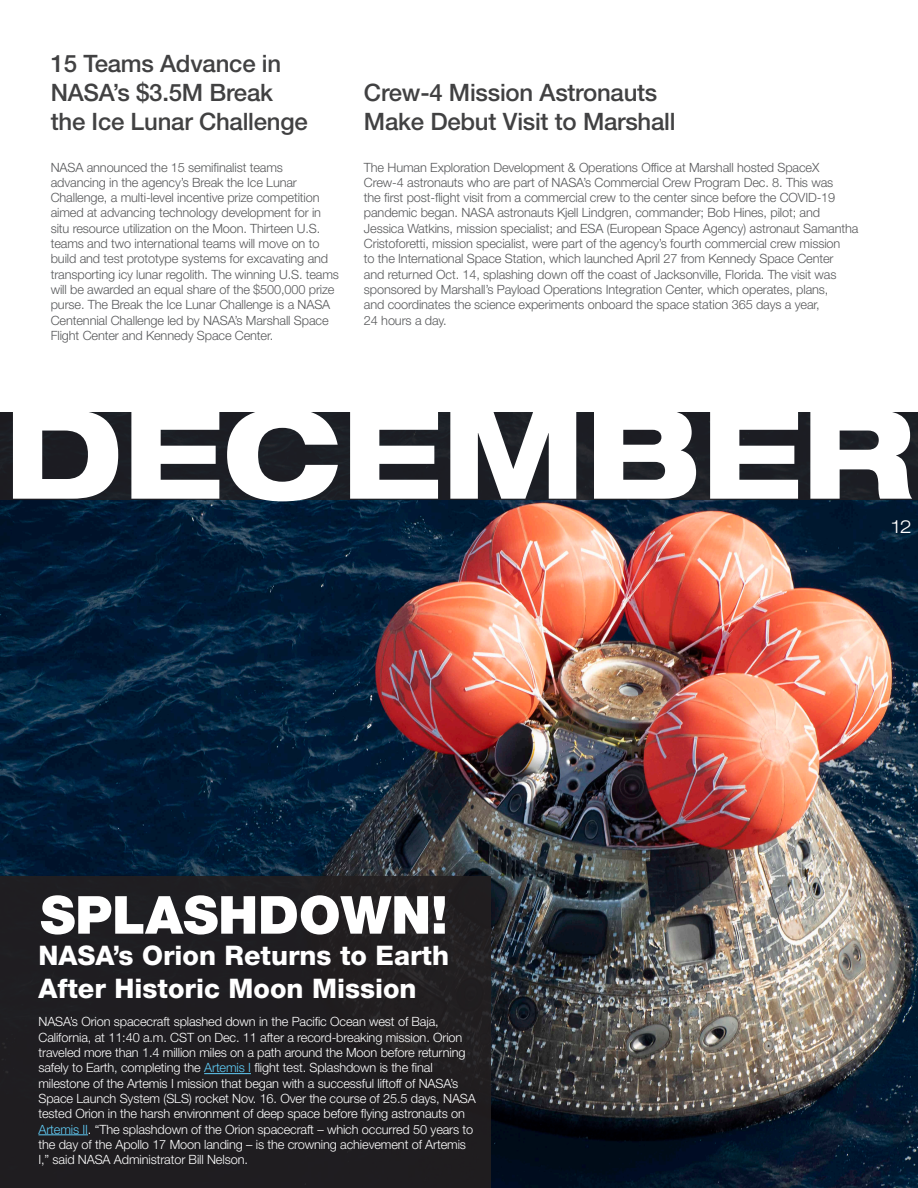
<style>
.page{position:relative;width:918px;height:1188px;background:#fff}
.page>*{position:absolute;margin:0;border:0;box-sizing:border-box;transform-origin:0 0}
.t1{font:800 expanded 123px "Helvetica Neue LT Std";color:#fff}
.t2{font:900 52.5px "Helvetica Neue LT Std";color:#fff}
.t3{font:800 27px/32.4px "Helvetica Neue LT Std";color:#fff}
.t4{font:500 24px/28.8px "Helvetica Neue LT Std";letter-spacing:-.01em;color:#414142}
.t5{font:300 expanded 18px "Helvetica Neue LT Std";color:#fff}
.t6{font:300 12.75px/15.3px "Helvetica Neue LT Std";letter-spacing:-.01em;color:#58595b}
.t7{font:300 12.75px/15.3px "Helvetica Neue LT Std";letter-spacing:-.01em;color:#fff}
.s1{color:#60ccf6}
</style>
<div class="page">
<img style="left:0;top:500px;width:918px;height:688px">
<div style="left:0;top:412px;width:918px;height:88px;background:#1c1e24"></div>
<div style="left:0;top:877px;width:491px;height:311px;background:#231f20"></div>
<hr style="left:204px;top:1073px;width:47px;height:1px;background:#60ccf6">
<hr style="left:38px;top:1135px;width:50px;height:1px;background:#60ccf6">
<h3 class="t4" style="left:51px;top:49px;width:259px">15 Teams Advance in<br>NASA’s $3.5M Break the Ice Lunar Challenge</h3>
<p class="t6" style="left:51px;top:159px;width:290px">NASA announced the 15 semifinalist teams advancing in the agency’s Break the Ice Lunar Challenge, a multi-level incentive prize competition aimed at advancing technology development for in situ resource utilization on the Moon. Thirteen U.S. teams and two international teams will move on to build and test prototype systems for excavating and transporting icy lunar regolith. The winning U.S. teams will be awarded an equal share of the $500,000 prize purse. The Break the Ice Lunar Challenge is a NASA Centennial Challenge led by NASA’s Marshall Space Flight Center and Kennedy Space Center.</p>
<h3 class="t4" style="left:364px;top:78px;width:313px">Crew-4 Mission Astronauts<br>Make Debut Visit to Marshall</h3>
<p class="t6" style="left:364px;top:159px;width:496px">The Human Exploration Development &amp; Operations Office at Marshall hosted SpaceX Crew-4 astronauts who are part of NASA’s Commercial Crew Program Dec. 8. This was<br>the first post-flight visit from a commercial crew to the center since before the COVID-19 pandemic began. NASA astronauts Kjell Lindgren, commander; Bob Hines, pilot; and Jessica Watkins, mission specialist; and ESA (European Space Agency) astronaut Samantha Cristoforetti, mission specialist, were part of the agency’s fourth commercial crew mission<br>to the International Space Station, which launched April 27 from Kennedy Space Center<br>and returned Oct. 14, splashing down off the coast of Jacksonville, Florida. The visit was sponsored by Marshall’s Payload Operations Integration Center, which operates, plans,<br>and coordinates the science experiments onboard the space station 365 days a year,<br>24 hours a day.</p>
<h1 class="t1" style="left:4px;top:376px;width:913px">DECEMBER</h1>
<h2 class="t2" style="left:40px;top:884px;width:409px">SPLASHDOWN!</h2>
<h3 class="t3" style="left:38px;top:939px;width:412px">NASA’s Orion Returns to Earth<br>After Historic Moon Mission</h3>
<p class="t7" style="left:38px;top:1014px;width:439px">NASA’s Orion spacecraft splashed down in the Pacific Ocean west of Baja, California, at 11:40 a.m. CST on Dec. 11 after a record-breaking mission. Orion traveled more than 1.4 million miles on a path around the Moon before returning safely to Earth, completing the <span class="s1">Artemis I</span> flight test. Splashdown is the final milestone of the Artemis I mission that began with a successful liftoff of NASA’s Space Launch System (SLS) rocket Nov. 16. Over the course of 25.5 days, NASA tested Orion in the harsh environment of deep space before flying astronauts on <span class="s1">Artemis II</span>. “The splashdown of the Orion spacecraft – which occurred 50 years to the day of the Apollo 17 Moon landing – is the crowning achievement of Artemis I,” said NASA Administrator Bill Nelson.</p>
<h3 class="t5" style="left:892px;top:515px;width:22px">12</h3>
</div>
